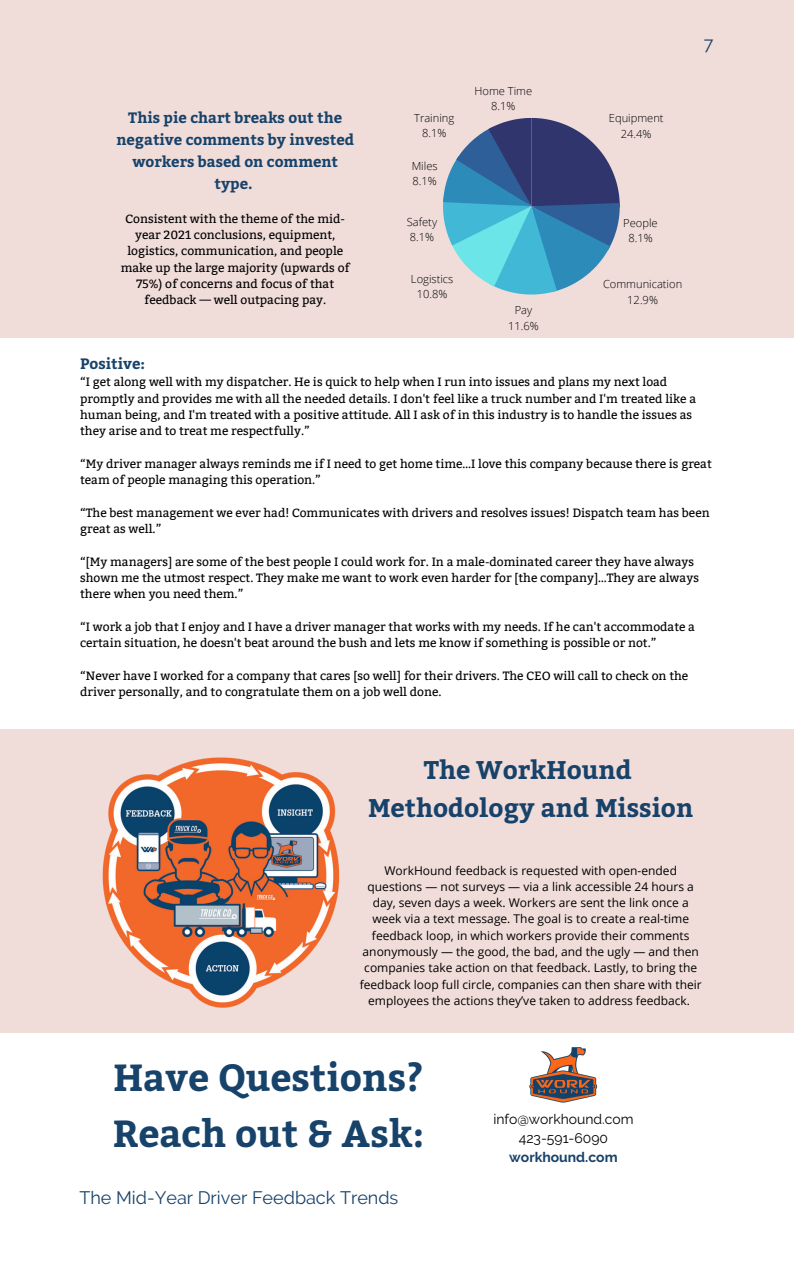
<style>
.page{position:relative;width:794px;height:1266px;background:#fff}
.page>*{position:absolute;margin:0;border:0;box-sizing:border-box;transform-origin:0 0}
.t1{font:700 37.65px/55.1px "Bitter";color:#17426a}
.t2{font:700 25.5px/37.7px "Bitter";color:#17426a;text-align:center}
.t3{font:18px "Raleway";color:#17426a}
.t4{font:700 15px/22px "Bitter";color:#17426a;text-align:center}
.t5{font:13.88px/19.1px "Raleway";color:#000;text-align:center}
.t6{font:700 13.88px "Raleway";color:#17426a}
.t7{font:12px/16.4px "Bitter";color:#000}
.t8{font:12px/16.4px "Open Sans";color:#000;text-align:center}
.t9{font:300 11.1px/15.5px "Open Sans";color:#000;text-align:center}
</style>
<div class="page">
<div style="left:0;top:0;width:793px;height:337px;background:#f0ddda"></div>
<div style="left:1px;top:729px;width:792px;height:303px;background:#f0ddda"></div>
<svg style="left:443px;top:118px;width:176px;height:176px"></svg>
<img style="left:0;top:746px;width:340px;height:268px">
<img style="left:529px;top:1047px;width:69px;height:56px">
<p class="t4" style="left:116px;top:107px;width:239px">This pie chart breaks out the negative comments by invested workers based on comment type.</p>
<p class="t7" style="left:121px;top:210px;width:230px;text-align:center">Consistent with the theme of the mid&shy;year 2021 conclusions, equipment, logistics, communication, and people make up the large majority (upwards of 75%) of concerns and focus of that feedback — well outpacing pay.</p>
<p class="t9" style="left:414px;top:110px;width:41px">Training<br>8.1%</p>
<p class="t9" style="left:411px;top:158px;width:27px;text-align:left">Miles<br>8.1%</p>
<p class="t9" style="left:406px;top:214px;width:32px;text-align:left">Safety<br>8.1%</p>
<p class="t9" style="left:411px;top:271px;width:44px">Logistics<br>10.8%</p>
<p class="t9" style="left:474px;top:83px;width:59px">Home Time<br>8.1%</p>
<p class="t9" style="left:508px;top:302px;width:32px">Pay<br>11.6%</p>
<p class="t9" style="left:608px;top:110px;width:56px">Equipment<br>24.4%</p>
<h3 class="t3" style="left:703px;top:33px;width:11px">7</h3>
<p class="t9" style="left:623px;top:215px;width:36px">People<br>8.1%</p>
<p class="t9" style="left:602px;top:276px;width:81px">Communication<br>12.9%</p>
<p class="t4" style="left:80px;top:353px;width:66px">Positive:</p>
<p class="t7" style="left:80px;top:374px;width:617px">“I get along well with my dispatcher. He is quick to help when I run into issues and plans my next load promptly and provides me with all the needed details. I don't feel like a truck number and I'm treated like a human being, and I'm treated with a positive attitude. All I ask of in this industry is to handle the issues as they arise and to treat me respectfully.”</p>
<p class="t7" style="left:80px;top:456px;width:633px">“My driver manager always reminds me if I need to get home time…I love this company because there is great team of people managing this operation.”</p>
<p class="t7" style="left:80px;top:505px;width:630px">“The best management we ever had! Communicates with drivers and resolves issues! Dispatch team has been great as well.”</p>
<p class="t7" style="left:80px;top:553px;width:620px">“[My managers] are some of the best people I could work for. In a male-dominated career they have always shown me the utmost respect. They make me want to work even harder for [the company]…They are always there when you need them.”</p>
<p class="t7" style="left:80px;top:619px;width:616px">“I work a job that I enjoy and I have a driver manager that works with my needs. If he can't accommodate a certain situation, he doesn't beat around the bush and lets me know if something is possible or not.”</p>
<p class="t7" style="left:80px;top:668px;width:609px">“Never have I worked for a company that cares [so well] for their drivers. The CEO will call to check on the driver personally, and to congratulate them on a job well done.</p>
<h2 class="t2" style="left:368px;top:751px;width:326px">The WorkHound<br>Methodology and Mission</h2>
<p class="t8" style="left:359px;top:861px;width:343px">WorkHound feedback is requested with open-ended questions — not surveys — via a link accessible 24 hours a day, seven days a week. Workers are sent the link once a week via a text message. The goal is to create a real-time feedback loop, in which workers provide their comments anonymously — the good, the bad, and the ugly — and then companies take action on that feedback. Lastly, to bring the feedback loop full circle, companies can then share with their employees the actions they’ve taken to address feedback.</p>
<h1 class="t1" style="left:113px;top:1051px;width:313px">Have Questions?<br>Reach out &amp; Ask:</h1>
<h3 class="t3" style="left:79px;top:1187px;width:320px">The Mid-Year Driver Feedback Trends</h3>
<p class="t5" style="left:493px;top:1109px;width:142px">info@workhound.com<br>423-591-6090</p>
<p class="t6" style="left:509px;top:1149px;width:110px">workhound.com</p>
</div>
